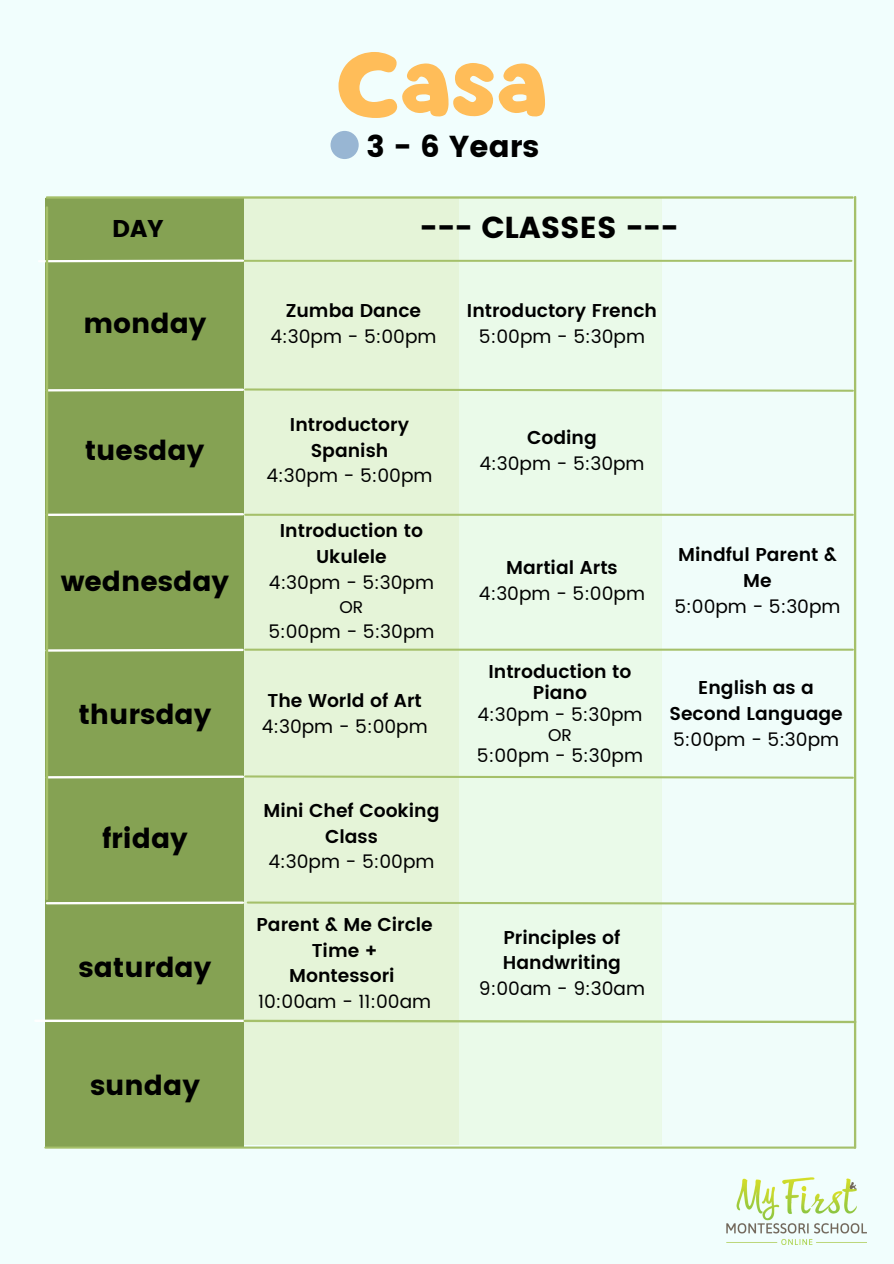
<style>
.page{position:relative;width:894px;height:1264px;background:#fff}
.page>*{position:absolute;margin:0;border:0;box-sizing:border-box;transform-origin:0 0}
.t1{font:82.5px "Mango";color:#ffbd59}
.t2{font:30.3px "Poppins";color:#000}
.t3{font:27.6px "Poppins";color:#000}
.t4{font:24.15px "Poppins";color:#000}
.t5{font:600 18.6px/26px "Poppins";color:#000;text-align:center}
.t6{font:18.6px "Poppins";color:#000}
.t7{font:17.1px "Poppins";color:#000}
</style>
<div class="page">
<div style="left:0;top:0;width:893px;height:1263px;background:#f1fefd"></div>
<div style="left:46px;top:199px;width:198px;height:948px;background:#85a253"></div>
<div style="left:458px;top:199px;width:203px;height:945px;background:#eafae9"></div>
<div style="left:244px;top:197px;width:214px;height:947px;background:#e5f4d8"></div>
<hr style="left:218px;top:260px;width:633px;height:2px;background:#a5c06a">
<svg style="left:38px;top:258px;width:207px;height:5px"></svg>
<svg style="left:45px;top:512px;width:200px;height:5px"></svg>
<svg style="left:45px;top:647px;width:200px;height:6px"></svg>
<hr style="left:35px;top:1019px;width:210px;height:2px;background:#fff">
<svg style="left:45px;top:387px;width:808px;height:6px"></svg>
<hr style="left:245px;top:513px;width:607px;height:3px;background:#a5c06a">
<hr style="left:853px;top:197px;width:3px;height:950px;background:#a5c06a">
<hr style="left:46px;top:207px;width:2px;height:692px;background:#a5c06a">
<hr style="left:245px;top:648px;width:607px;height:2px;background:#a5c06a">
<svg style="left:45px;top:774px;width:809px;height:5px"></svg>
<hr style="left:45px;top:1146px;width:809px;height:2px;background:#a5c06a">
<hr style="left:47px;top:196px;width:805px;height:3px;background:#a5c06a">
<svg style="left:45px;top:900px;width:812px;height:5px"></svg>
<svg style="left:242px;top:1018px;width:615px;height:6px"></svg>
<img style="left:726px;top:1177px;width:139px;height:67px">
<div style="left:330px;top:131px;width:28px;height:28px;background:#98b6d3;border-radius:50%"></div>
<p class="t4" style="left:112px;top:214px;width:53px">DAY</p>
<p class="t3" style="left:83px;top:307px;width:125px">monday</p>
<p class="t3" style="left:85px;top:434px;width:121px">tuesday</p>
<p class="t3" style="left:61px;top:565px;width:170px">wednesday</p>
<p class="t3" style="left:78px;top:697px;width:134px">thursday</p>
<p class="t3" style="left:102px;top:822px;width:87px">friday</p>
<p class="t3" style="left:78px;top:951px;width:134px">saturday</p>
<p class="t3" style="left:90px;top:1069px;width:111px">sunday</p>
<p class="t1" style="left:336px;top:49px;width:212px">CASA</p>
<p class="t2" style="left:366px;top:129px;width:174px">3 - 6 Years</p>
<p class="t2" style="left:419px;top:210px;width:260px">--- CLASSES ---</p>
<p class="t5" style="left:286px;top:297px;width:137px">Zumba Dance</p>
<p class="t6" style="left:270px;top:325px;width:167px">4:30pm - 5:00pm</p>
<p class="t5" style="left:290px;top:411px;width:121px">Introductory<br>Spanish</p>
<p class="t6" style="left:266px;top:465px;width:167px">4:30pm - 5:00pm</p>
<p class="t5" style="left:280px;top:517px;width:144px">Introduction to<br>Ukulele</p>
<p class="t6" style="left:269px;top:571px;width:166px">4:30pm - 5:30pm</p>
<p class="t7" style="left:339px;top:597px;width:25px">OR</p>
<p class="t6" style="left:268px;top:620px;width:167px">5:00pm - 5:30pm</p>
<p class="t5" style="left:267px;top:687px;width:156px">The World of Art</p>
<p class="t6" style="left:261px;top:715px;width:167px">4:30pm - 5:00pm</p>
<p class="t5" style="left:263px;top:797px;width:177px">Mini Chef Cooking<br>Class</p>
<p class="t6" style="left:268px;top:851px;width:167px">4:30pm - 5:00pm</p>
<p class="t5" style="left:256px;top:911px;width:178px">Parent &amp; Me Circle<br>Time +</p>
<p class="t5" style="left:289px;top:963px;width:107px">Montessori</p>
<p class="t6" style="left:258px;top:991px;width:174px">10:00am - 11:00am</p>
<p class="t5" style="left:467px;top:297px;width:191px">Introductory French</p>
<p class="t6" style="left:479px;top:325px;width:167px">5:00pm - 5:30pm</p>
<p class="t5" style="left:527px;top:424px;width:71px">Coding</p>
<p class="t6" style="left:479px;top:452px;width:166px">4:30pm - 5:30pm</p>
<p class="t5" style="left:506px;top:555px;width:113px">Martial Arts</p>
<p class="t6" style="left:479px;top:583px;width:167px">4:30pm - 5:00pm</p>
<p class="t5" style="left:488px;top:660px;width:144px;line-height:21.5px">Introduction to<br>Piano</p>
<p class="t6" style="left:477px;top:703px;width:166px">4:30pm - 5:30pm</p>
<p class="t7" style="left:548px;top:725px;width:25px">OR</p>
<p class="t6" style="left:477px;top:745px;width:167px">5:00pm - 5:30pm</p>
<p class="t5" style="left:678px;top:542px;width:160px">Mindful Parent &amp;<br>Me</p>
<p class="t6" style="left:674px;top:596px;width:167px">5:00pm - 5:30pm</p>
<p class="t5" style="left:669px;top:675px;width:175px">English as a<br>Second Language</p>
<p class="t6" style="left:673px;top:728px;width:167px">5:00pm - 5:30pm</p>
<p class="t5" style="left:502px;top:924px;width:120px;text-align:left">Principles of<br>Handwriting</p>
<p class="t6" style="left:479px;top:978px;width:167px">9:00am - 9:30am</p>
</div>
